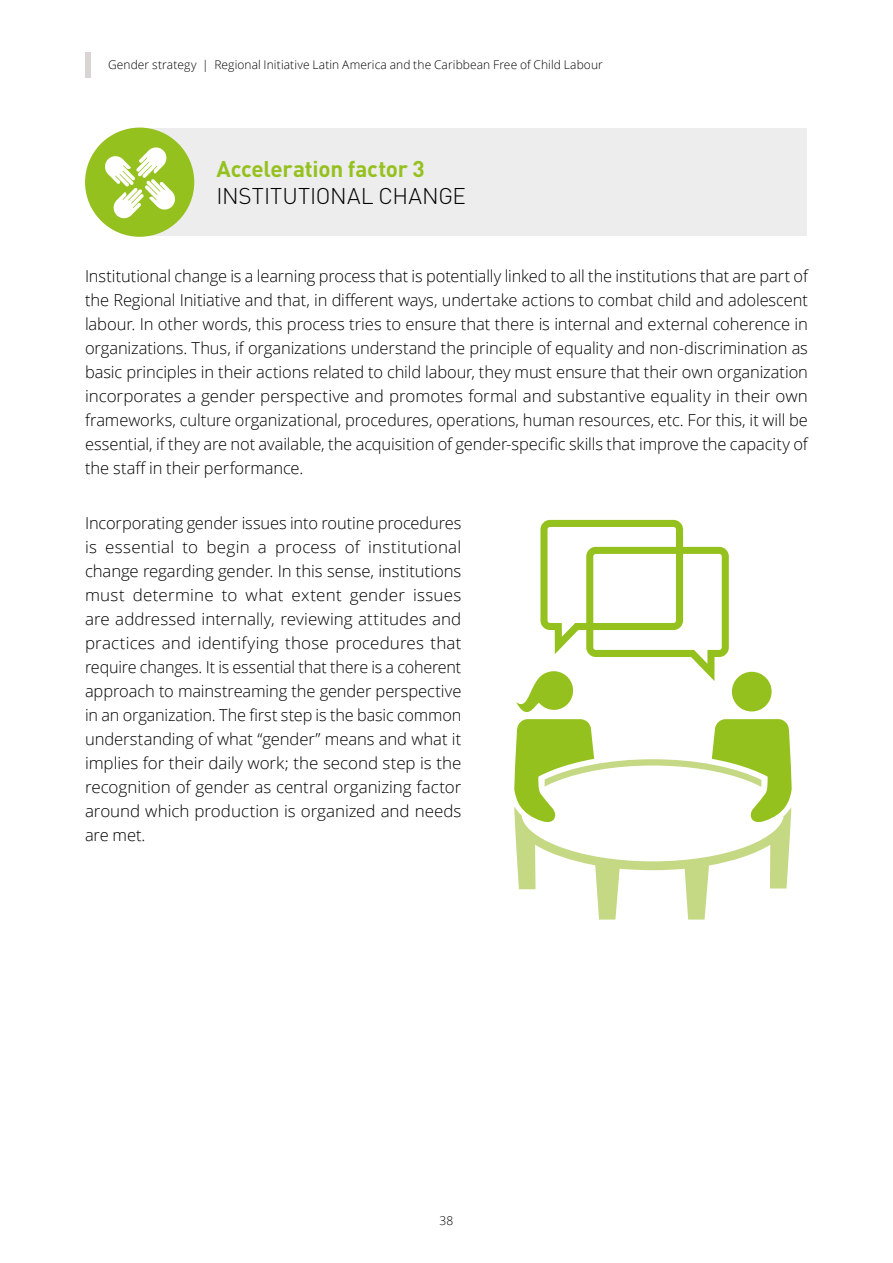
<style>
.page{position:relative;width:893px;height:1263px;background:#fff}
.page>*{position:absolute;margin:0;border:0;box-sizing:border-box;transform-origin:0 0}
.t1{font:700 22.5px "DIN Pro";letter-spacing:-.01em;color:#95c11f}
.t2{font:300 22.5px "DIN Pro";letter-spacing:-.02em;color:#000}
.t3{font:300 16.5px/24px "Open Sans";letter-spacing:-.005em;color:#000;text-align:justify}
.t4{font:300 12px "Open Sans";letter-spacing:.01em;color:#000}
</style>
<div class="page">
<div style="left:140px;top:128px;width:667px;height:108px;background:#ededed"></div>
<div style="left:85px;top:128px;width:109px;height:109px;background:#95c11f;border-radius:50%"></div>
<svg style="left:105px;top:147px;width:70px;height:72px"></svg>
<svg style="left:514px;top:520px;width:278px;height:399px"></svg>
<div style="left:85px;top:53px;width:5px;height:25px;background:#d8d4d3"></div>
<p class="t4" style="left:108px;top:57px;width:496px">Gender strategy | Regional Initiative Latin America and the Caribbean Free of Child Labour</p>
<h1 class="t1" style="left:217px;top:154px;width:210px">Acceleration factor 3</h1>
<h1 class="t2" style="left:217px;top:181px;width:251px">INSTITUTIONAL CHANGE</h1>
<p class="t3" style="left:85px;top:264px;width:724px">Institutional change is a learning process that is potentially linked to all the institutions that are part of the Regional Initiative and that, in different ways, undertake actions to combat child and adolescent labour. In other words, this process tries to ensure that there is internal and external coherence in organizations. Thus, if organizations understand the principle of equality and non-discrimination as basic principles in their actions related to child labour, they must ensure that their own organization incorporates a gender perspective and promotes formal and substantive equality in their own frameworks, culture organizational, procedures, operations, human resources, etc. For this, it will be essential, if they are not available, the acquisition of gender-specific skills that improve the capacity of the staff in their performance.</p>
<p class="t3" style="left:85px;top:511px;width:378px">Incorporating gender issues into routine procedures is essential to begin a process of institutional change regarding gender. In this sense, institutions must determine to what extent gender issues are addressed internally, reviewing attitudes and practices and identifying those procedures that require changes. It is essential that there is a coherent approach to mainstreaming the gender perspective in an organization. The first step is the basic common understanding of what “gender” means and what it implies for their daily work; the second step is the recognition of gender as central organizing factor around which production is organized and needs are met.</p>
<p class="t4" style="left:440px;top:1212px;width:15px">38</p>
</div>
